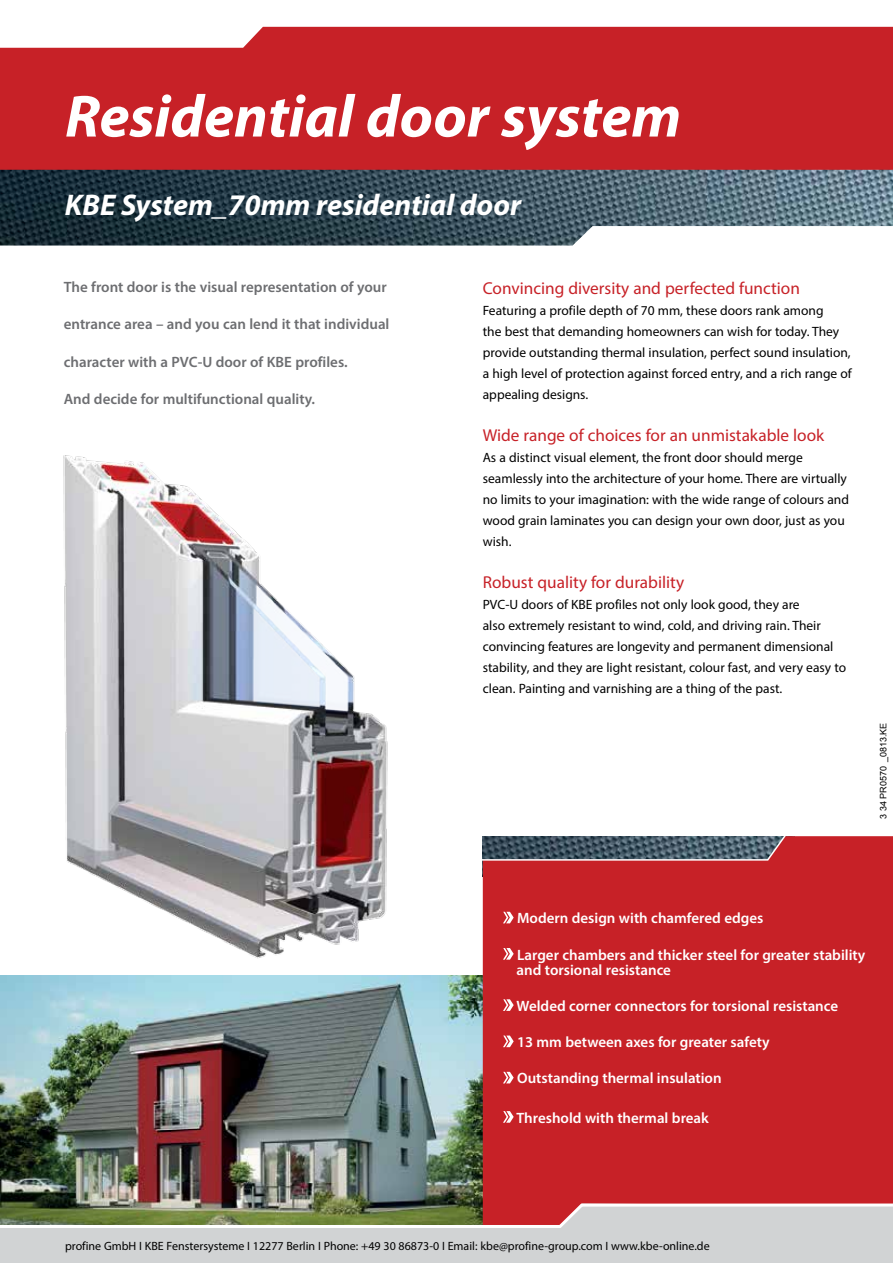
<style>
.page{position:relative;width:893px;height:1263px;background:#fff}
.page>*{position:absolute;margin:0;border:0;box-sizing:border-box;transform-origin:0 0}
.t1{font:italic 700 60px "Myriad Pro";color:#fff}
.t2{font:italic 700 30px "Myriad Pro";color:#fff}
.t3{font:17.25px "Myriad Pro";color:#c72127}
.t4{font:600 15px/15px "Myriad Pro";color:#fff}
.t5{font:600 15px "Myriad Pro";color:#6d6e71}
.t6{font:13.5px/21px "Myriad Pro";color:#000}
.t7{font:12px "Myriad Pro";color:#000}
.t8{font:9px "Arial";color:#000}
</style>
<div class="page">
<img style="left:0;top:976px;width:483px;height:226px">
<img style="left:63px;top:455px;width:325px;height:504px">
<div style="left:483px;top:836px;width:410px;height:366px;background:#c72127"></div>
<div style="left:0;top:27px;width:893px;height:143px;background:#c72127"></div>
<img style="left:0;top:170px;width:893px;height:76px">
<svg style="left:482px;top:836px;width:305px;height:25px;background:#55606c"></svg>
<div style="left:0;top:1229px;width:893px;height:34px;background:#d1d3d4"></div>
<svg style="left:0;top:1202px;width:893px;height:27px;background:#a69c86"></svg>
<svg style="left:503px;top:912px;width:11px;height:11px"></svg>
<svg style="left:503px;top:948px;width:11px;height:12px"></svg>
<svg style="left:503px;top:999px;width:11px;height:12px"></svg>
<svg style="left:503px;top:1035px;width:11px;height:12px"></svg>
<svg style="left:503px;top:1072px;width:11px;height:11px"></svg>
<svg style="left:503px;top:1111px;width:11px;height:12px"></svg>
<h1 class="t1" style="left:65px;top:77px;width:618px">Residential door system</h1>
<h2 class="t2" style="left:65px;top:185px;width:458px">KBE System_70mm residential door</h2>
<p class="t5" style="left:64px;top:277px;width:324px">The front door is the visual representation of your</p>
<p class="t5" style="left:64px;top:315px;width:327px">entrance area – and you can lend it that individual</p>
<p class="t5" style="left:64px;top:352px;width:285px">character with a PVC-U door of KBE profiles.</p>
<p class="t5" style="left:64px;top:390px;width:253px">And decide for multifunctional quality.</p>
<p class="t3" style="left:483px;top:278px;width:319px">Convincing diversity and perfected function</p>
<p class="t6" style="left:483px;top:300px;width:371px">Featuring a profile depth of 70 mm, these doors rank among<br>the best that demanding homeowners can wish for today. They provide outstanding thermal insulation, perfect sound insulation, a high level of protection against forced entry, and a rich range of appealing designs.</p>
<p class="t3" style="left:483px;top:425px;width:343px">Wide range of choices for an unmistakable look</p>
<p class="t6" style="left:483px;top:447px;width:368px">As a distinct visual element, the front door should merge seamlessly into the architecture of your home. There are virtually no limits to your imagination: with the wide range of colours and wood grain laminates you can design your own door, just as you wish.</p>
<p class="t3" style="left:483px;top:572px;width:203px">Robust quality for durability</p>
<p class="t6" style="left:483px;top:594px;width:365px">PVC-U doors of KBE profiles not only look good, they are<br>also extremely resistant to wind, cold, and driving rain. Their convincing features are longevity and permanent dimensional stability, and they are light resistant, colour fast, and very easy to clean. Painting and varnishing are a thing of the past.</p>
<p class="t8" style="left:877px;top:819px;width:98px;rotate:-90deg">3 34 PR0570 _0813.KE</p>
<p class="t4" style="left:517px;top:910px;width:248px">Modern design with chamfered edges</p>
<p class="t4" style="left:517px;top:947px;width:350px">Larger chambers and thicker steel for greater stability and torsional resistance</p>
<p class="t4" style="left:517px;top:998px;width:323px">Welded corner connectors for torsional resistance</p>
<p class="t4" style="left:517px;top:1034px;width:254px">13 mm between axes for greater safety</p>
<p class="t4" style="left:517px;top:1070px;width:206px">Outstanding thermal insulation</p>
<p class="t4" style="left:516px;top:1110px;width:194px">Threshold with thermal break</p>
<p class="t7" style="left:65px;top:1238px;width:646px">profine GmbH I KBE Fenstersysteme I 12277 Berlin I Phone: +49 30 86873-0 I Email: kbe@profine-group.com I www.kbe-online.de</p>
</div>
